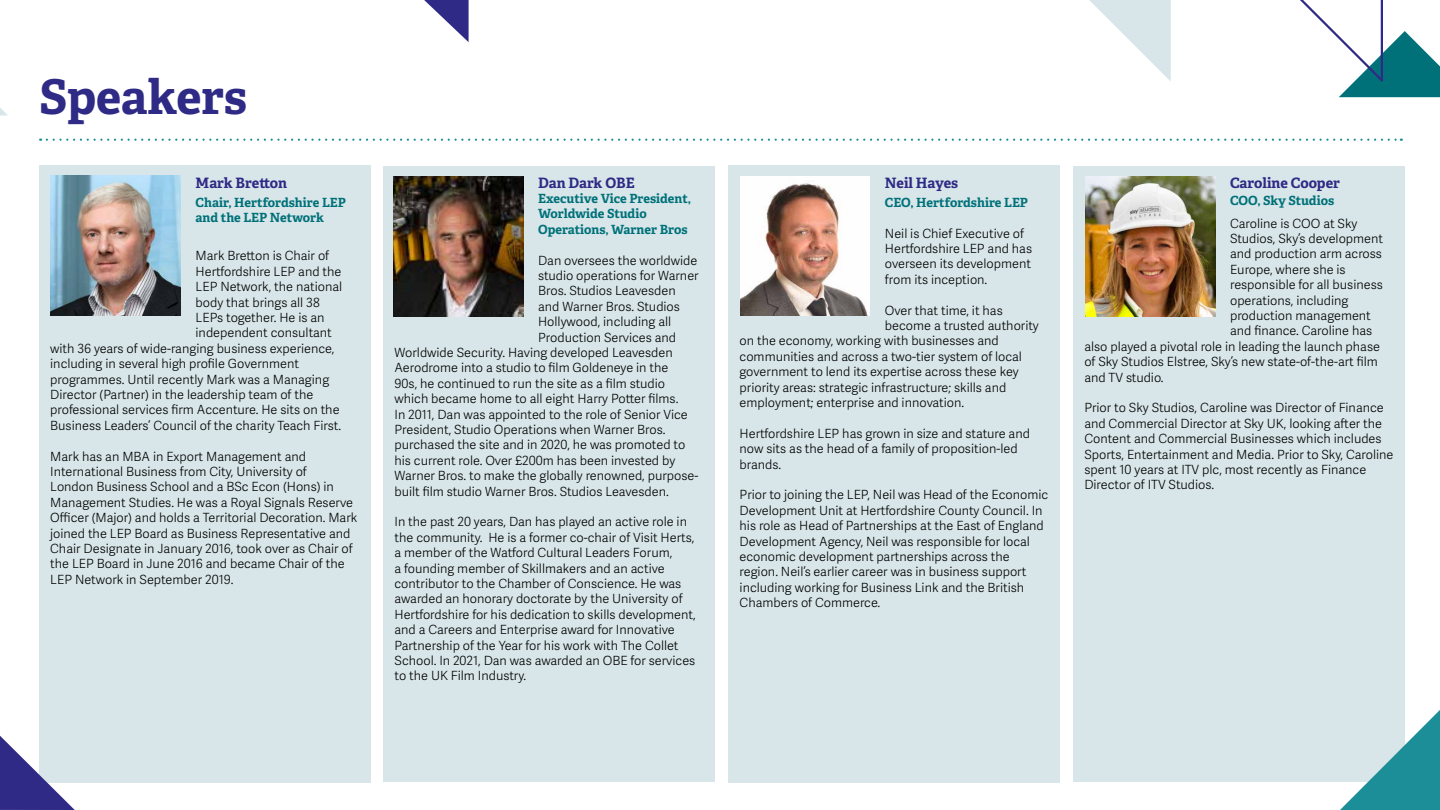
<style>
.page{position:relative;width:1440px;height:810px;background:#fff}
.page>*{position:absolute;margin:0;border:0;box-sizing:border-box;transform-origin:0 0}
.t1{font:700 47.92px "Adelle";letter-spacing:-.005em;color:#2f2a85}
.t2{font:700 14.33px "Adelle";letter-spacing:-.005em;color:#2f2a85}
.t3{font:300 12.67px/15.4px "Adelle Sans";color:#000}
.t4{font:700 12.67px/15.4px "Adelle";color:#007179}
</style>
<div class="page">
<div style="left:383px;top:166px;width:332px;height:616px;background:#d8e6e9"></div>
<svg style="left:47px;top:139px;width:1355px;height:2px"></svg>
<img style="left:393px;top:177px;width:130px;height:139px">
<svg style="left:1089px;top:0;width:82px;height:81px"></svg>
<svg style="left:424px;top:0;width:45px;height:42px"></svg>
<svg style="left:0;top:108px;width:8px;height:8px"></svg>
<svg style="left:1300px;top:0;width:140px;height:97px"></svg>
<div style="left:1073px;top:166px;width:332px;height:616px;background:#d8e6e9"></div>
<img style="left:1085px;top:177px;width:130px;height:139px">
<svg style="left:1340px;top:710px;width:100px;height:100px"></svg>
<div style="left:39px;top:166px;width:331px;height:617px;background:#d8e6e9"></div>
<img style="left:51px;top:176px;width:130px;height:139px">
<div style="left:728px;top:166px;width:331px;height:617px;background:#d8e6e9"></div>
<img style="left:740px;top:176px;width:130px;height:140px">
<svg style="left:0;top:736px;width:75px;height:74px"></svg>
<h1 class="t1" style="left:39px;top:66px;width:210px">Speakers</h1>
<p class="t2" style="left:196px;top:173px;width:93px">Mark Bretton</p>
<p class="t4" style="left:196px;top:195px;width:152px">Chair, Hertfordshire LEP and the LEP Network</p>
<p class="t3" style="left:196px;top:249px;width:135px">Mark Bretton is Chair of</p>
<p class="t3" style="left:196px;top:264px;width:147px">Hertfordshire LEP and the</p>
<p class="t3" style="left:196px;top:279px;width:148px">LEP Network, the national</p>
<p class="t3" style="left:196px;top:295px;width:126px">body that brings all 38</p>
<p class="t3" style="left:196px;top:310px;width:131px">LEPs together. He is an</p>
<p class="t3" style="left:196px;top:326px;width:138px">independent consultant</p>
<p class="t3" style="left:50px;top:341px;width:286px">with 36 years of wide-ranging business experience,</p>
<p class="t3" style="left:50px;top:356px;width:250px">including in several high profile Government</p>
<p class="t3" style="left:50px;top:372px;width:281px">programmes. Until recently Mark was a Managing</p>
<p class="t3" style="left:50px;top:387px;width:265px">Director (Partner) in the leadership team of the</p>
<p class="t3" style="left:50px;top:403px;width:291px">professional services firm Accenture. He sits on the</p>
<p class="t3" style="left:50px;top:418px;width:292px">Business Leaders’ Council of the charity Teach First.</p>
<p class="t3" style="left:50px;top:449px;width:309px">Mark has an MBA in Export Management and International Business from City, University of<br>London Business School and a BSc Econ (Hons) in Management Studies. He was a Royal Signals Reserve Officer (Major) and holds a Territorial Decoration. Mark joined the LEP Board as Business Representative and Chair Designate in January 2016, took over as Chair of the LEP Board in June 2016 and became Chair of the LEP Network in September 2019.</p>
<p class="t2" style="left:538px;top:173px;width:98px">Dan Dark OBE</p>
<p class="t4" style="left:538px;top:191px;width:154px">Executive Vice President,<br>Worldwide Studio<br>Operations, Warner Bros</p>
<p class="t3" style="left:538px;top:253px;width:161px">Dan oversees the worldwide</p>
<p class="t3" style="left:538px;top:268px;width:162px">studio operations for Warner</p>
<p class="t3" style="left:538px;top:284px;width:139px">Bros. Studios Leavesden</p>
<p class="t3" style="left:538px;top:299px;width:143px">and Warner Bros. Studios</p>
<p class="t3" style="left:538px;top:314px;width:135px">Hollywood, including all</p>
<p class="t3" style="left:538px;top:330px;width:140px">Production Services and</p>
<p class="t3" style="left:395px;top:345px;width:280px">Worldwide Security. Having developed Leavesden</p>
<p class="t3" style="left:395px;top:361px;width:275px">Aerodrome into a studio to film Goldeneye in the</p>
<p class="t3" style="left:395px;top:376px;width:272px">90s, he continued to run the site as a film studio</p>
<p class="t3" style="left:395px;top:391px;width:285px">which became home to all eight Harry Potter films.</p>
<p class="t3" style="left:395px;top:407px;width:295px">In 2011, Dan was appointed to the role of Senior Vice</p>
<p class="t3" style="left:395px;top:422px;width:273px">President, Studio Operations when Warner Bros.</p>
<p class="t3" style="left:395px;top:438px;width:292px">purchased the site and in 2020, he was promoted to</p>
<p class="t3" style="left:395px;top:453px;width:282px">his current role. Over £200m has been invested by</p>
<p class="t3" style="left:395px;top:468px;width:305px">Warner Bros. to make the globally renowned, purpose-</p>
<p class="t3" style="left:395px;top:484px;width:276px">built film studio Warner Bros. Studios Leavesden.</p>
<p class="t3" style="left:395px;top:515px;width:303px">In the past 20 years, Dan has played an active role in the community. He is a former co-chair of Visit Herts, a member of the Watford Cultural Leaders Forum,<br>a founding member of Skillmakers and an active contributor to the Chamber of Conscience. He was awarded an honorary doctorate by the University of Hertfordshire for his dedication to skills development, and a Careers and Enterprise award for Innovative Partnership of the Year for his work with The Collet School. In 2021, Dan was awarded an OBE for services to the UK Film Industry.</p>
<p class="t2" style="left:885px;top:173px;width:75px">Neil Hayes</p>
<p class="t4" style="left:885px;top:195px;width:145px">CEO, Hertfordshire LEP</p>
<p class="t3" style="left:885px;top:226px;width:149px">Neil is Chief Executive of<br>Hertfordshire LEP and has overseen its development from its inception.</p>
<p class="t3" style="left:885px;top:303px;width:119px">Over that time, it has</p>
<p class="t3" style="left:885px;top:318px;width:155px">become a trusted authority</p>
<p class="t3" style="left:740px;top:334px;width:261px">on the economy, working with businesses and</p>
<p class="t3" style="left:740px;top:349px;width:284px">communities and across a two-tier system of local</p>
<p class="t3" style="left:740px;top:364px;width:281px">government to lend its expertise across these key</p>
<p class="t3" style="left:740px;top:380px;width:268px">priority areas: strategic infrastructure; skills and</p>
<p class="t3" style="left:740px;top:395px;width:226px">employment; enterprise and innovation.</p>
<p class="t3" style="left:740px;top:426px;width:292px">Hertfordshire LEP has grown in size and stature and now sits as the head of a family of proposition-led brands.</p>
<p class="t3" style="left:740px;top:488px;width:310px">Prior to joining the LEP, Neil was Head of the Economic Development Unit at Hertfordshire County Council. In his role as Head of Partnerships at the East of England Development Agency, Neil was responsible for local economic development partnerships across the region. Neil’s earlier career was in business support including working for Business Link and the British Chambers of Commerce.</p>
<p class="t2" style="left:1230px;top:173px;width:111px">Caroline Cooper</p>
<p class="t4" style="left:1230px;top:193px;width:106px">COO, Sky Studios</p>
<p class="t3" style="left:1230px;top:216px;width:129px">Caroline is COO at Sky</p>
<p class="t3" style="left:1230px;top:231px;width:155px">Studios, Sky’s development</p>
<p class="t3" style="left:1230px;top:247px;width:153px">and production arm across</p>
<p class="t3" style="left:1230px;top:262px;width:117px">Europe, where she is</p>
<p class="t3" style="left:1230px;top:277px;width:154px">responsible for all business</p>
<p class="t3" style="left:1230px;top:293px;width:120px">operations, including</p>
<p class="t3" style="left:1230px;top:308px;width:142px">production management</p>
<p class="t3" style="left:1230px;top:324px;width:144px">and finance. Caroline has</p>
<p class="t3" style="left:1084px;top:339px;width:297px">also played a pivotal role in leading the launch phase</p>
<p class="t3" style="left:1084px;top:354px;width:295px">of Sky Studios Elstree, Sky’s new state-of-the-art film</p>
<p class="t3" style="left:1084px;top:370px;width:81px">and TV studio.</p>
<p class="t3" style="left:1084px;top:401px;width:311px">Prior to Sky Studios, Caroline was Director of Finance and Commercial Director at Sky UK, looking after the Content and Commercial Businesses which includes Sports, Entertainment and Media. Prior to Sky, Caroline spent 10 years at ITV plc, most recently as Finance Director of ITV Studios.</p>
</div>
